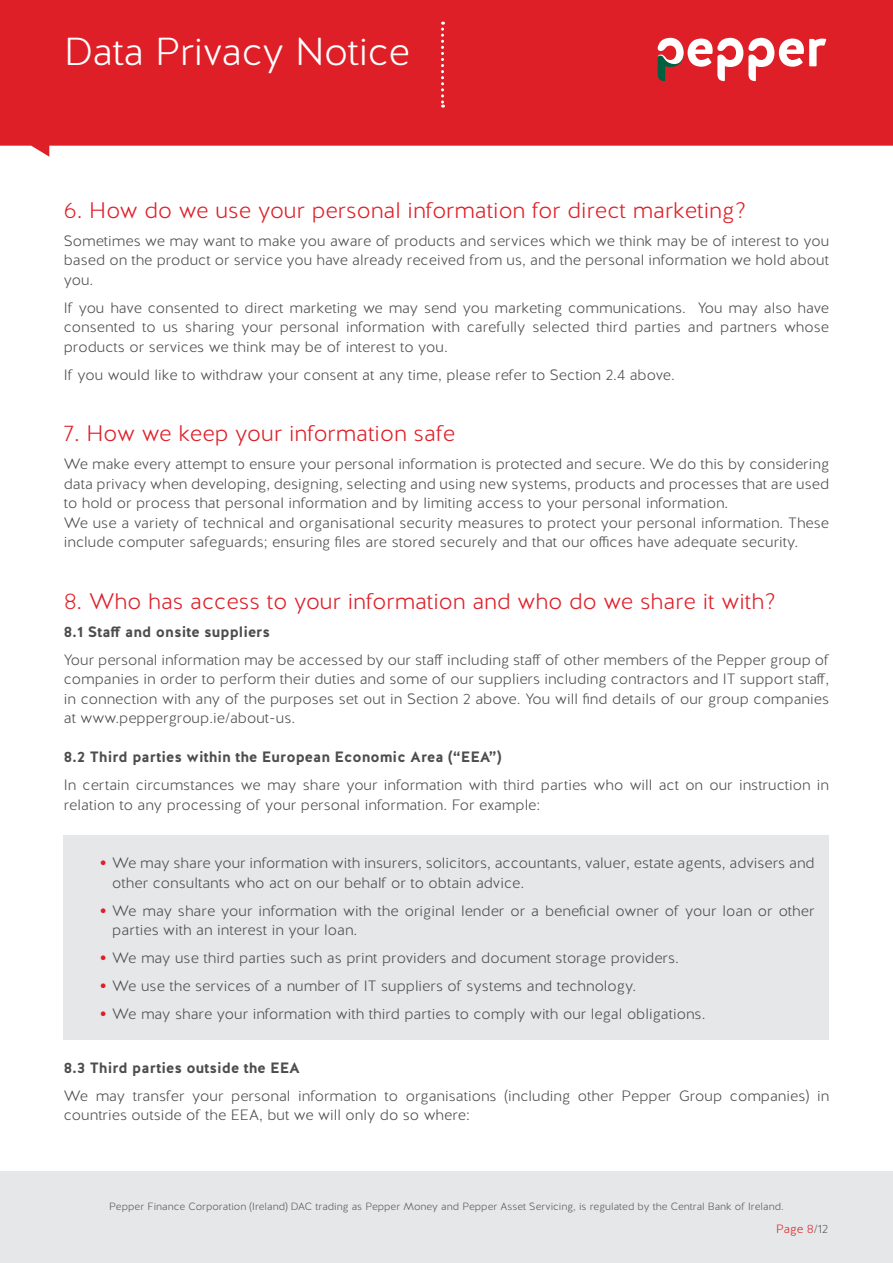
<style>
.page{position:relative;width:893px;height:1263px;background:#fff}
.page>*{position:absolute;margin:0;border:0;box-sizing:border-box;transform-origin:0 0}
.t1{font:300 39px "Halis R";letter-spacing:-.01em;color:#fff}
.t2{font:300 22.5px "Halis R";color:#de1f28}
.t3{font:300 15px/19.5px "Halis R";color:#4d4d4f}
.t4{font:700 15px "Halis R";color:#4d4d4f}
.t5{font:300 12px "Halis R";color:#de1f28}
.t6{font:300 10.5px "Halis R";color:#58595b}
.s1{font-weight:700;font-size:18px;color:#de1f28}
.s2{color:#58595b}
</style>
<div class="page">
<div style="left:0;top:1171px;width:893px;height:92px;background:#e6e7e8"></div>
<svg style="left:0;top:0;width:893px;height:157px;background:#e02f38"></svg>
<svg style="left:441px;top:22px;width:3px;height:86px"></svg>
<svg style="left:657px;top:37px;width:169px;height:44px"></svg>
<div style="left:64px;top:835px;width:765px;height:205px;background:#e6e7e8"></div>
<h1 class="t1" style="left:64px;top:27px;width:348px">Data Privacy Notice</h1>
<h2 class="t2" style="left:64px;top:196px;width:684px">6. How do we use your personal information for direct marketing?</h2>
<p class="t3" style="left:64px;top:231px;width:767px;text-align:justify">Sometimes we may want to make you aware of products and services which we think may be of interest to you based on the product or service you have already received from us, and the personal information we hold about you.</p>
<p class="t3" style="left:64px;top:298px;width:767px;text-align:justify">If you have consented to direct marketing we may send you marketing communications. You may also have consented to us sharing your personal information with carefully selected third parties and partners whose products or services we think may be of interest to you.</p>
<p class="t3" style="left:64px;top:365px;width:613px">If you would like to withdraw your consent at any time, please refer to Section 2.4 above.</p>
<h2 class="t2" style="left:64px;top:420px;width:393px">7. How we keep your information safe</h2>
<p class="t3" style="left:64px;top:455px;width:767px">We make every attempt to ensure your personal information is protected and secure. We do this by considering data privacy when developing, designing, selecting and using new systems, products and processes that are used to hold or process that personal information and by limiting access to your personal information.<br>We use a variety of technical and organisational security measures to protect your personal information. These include computer safeguards; ensuring files are stored securely and that our offices have adequate security.</p>
<h2 class="t2" style="left:64px;top:587px;width:714px">8. Who has access to your information and who do we share it with?</h2>
<p class="t4" style="left:64px;top:622px;width:208px">8.1 Staff and onsite suppliers</p>
<p class="t3" style="left:64px;top:650px;width:767px;text-align:justify">Your personal information may be accessed by our staff including staff of other members of the Pepper group of companies in order to perform their duties and some of our suppliers including contractors and IT support staff, in connection with any of the purposes set out in Section 2 above. You will find details of our group companies at www.peppergroup.ie/about-us.</p>
<p class="t4" style="left:64px;top:747px;width:439px">8.2 Third parties within the European Economic Area (“EEA”)</p>
<p class="t3" style="left:64px;top:776px;width:767px">In certain circumstances we may share your information with third parties who will act on our instruction in relation to any processing of your personal information. For example:</p>
<p class="t3" style="left:112px;top:854px;width:704px;text-indent:-13px"><span class="s1">•</span> We may share your information with insurers, solicitors, accountants, valuer, estate agents, advisers and other consultants who act on our behalf or to obtain advice.</p>
<p class="t3" style="left:112px;top:901px;width:704px;text-indent:-13px"><span class="s1">•</span> We may share your information with the original lender or a beneficial owner of your loan or other parties with an interest in your loan.</p>
<p class="t3" style="left:100px;top:949px;width:581px"><span class="s1">•</span> We may use third parties such as print providers and document storage providers.</p>
<p class="t3" style="left:100px;top:977px;width:538px"><span class="s1">•</span> We use the services of a number of IT suppliers of systems and technology.</p>
<p class="t3" style="left:100px;top:1005px;width:607px"><span class="s1">•</span> We may share your information with third parties to comply with our legal obligations.</p>
<p class="t4" style="left:64px;top:1058px;width:238px">8.3 Third parties outside the EEA</p>
<p class="t3" style="left:64px;top:1086px;width:767px">We may transfer your personal information to organisations (including other Pepper Group companies) in countries outside of the EEA, but we will only do so where:</p>
<p class="t6" style="left:109px;top:1200px;width:676px">Pepper Finance Corporation (Ireland) DAC trading as Pepper Money and Pepper Asset Servicing, is regulated by the Central Bank of Ireland.</p>
<p class="t5" style="left:776px;top:1221px;width:53px">Page 8<span class="s2">/12</span></p>
</div>
